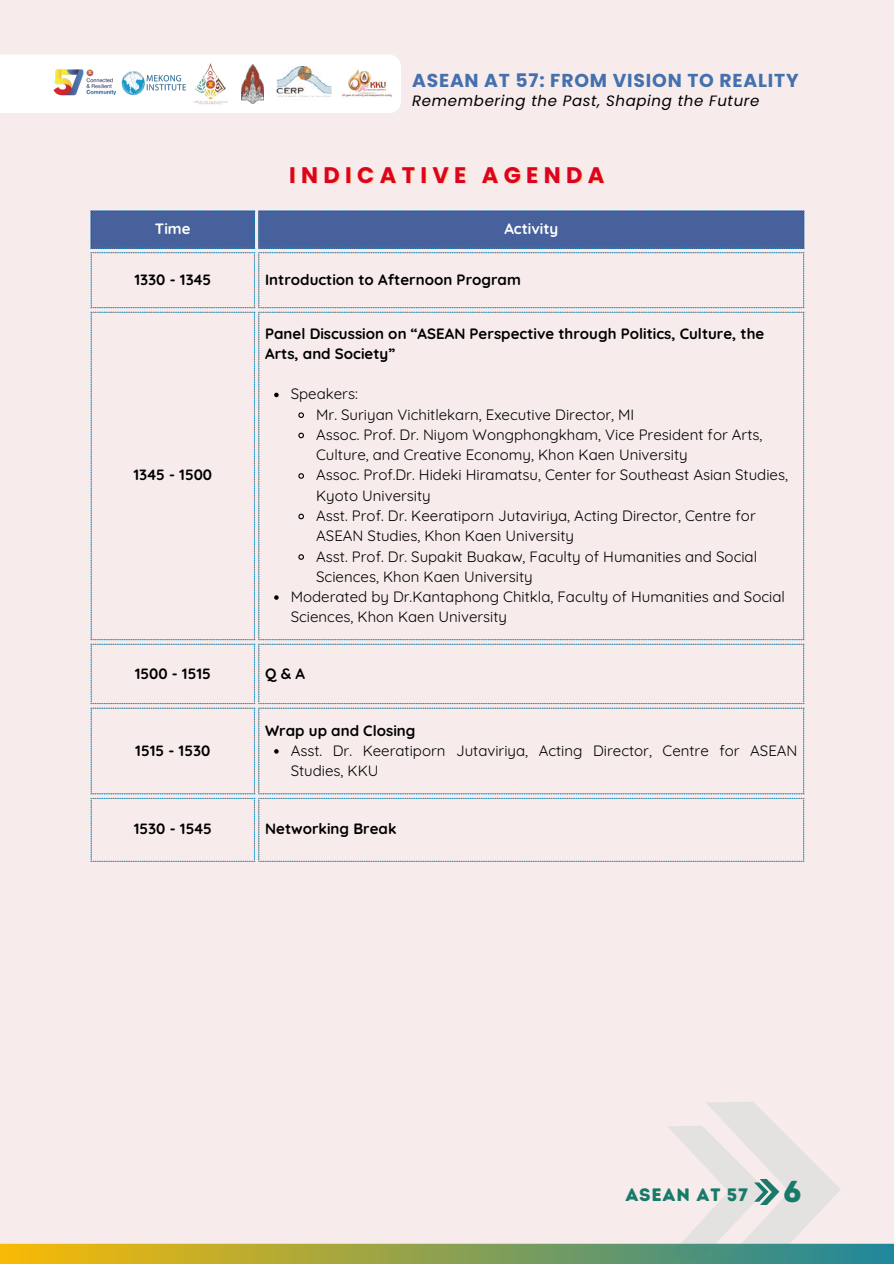
<style>
.page{position:relative;width:894px;height:1264px;background:#fff}
.page>*{position:absolute;margin:0;border:0;box-sizing:border-box;transform-origin:0 0}
.t1{font:700 22.5px "Poppins";letter-spacing:.24em;color:#de0222}
.t2{font:700 18.75px "Poppins";letter-spacing:.045em;color:#4471ad}
.t3{font:18px "Intro Rust Base";letter-spacing:.045em;color:#1a7a69}
.t4{font:15px/20.2px "Quicksand";color:#000}
.t5{font:700 15px/20.2px "Quicksand";color:#000}
.t6{font:italic 15px "Poppins";letter-spacing:.045em;color:#000}
.t7{font:700 15px "Quicksand";color:#fff}
.s1{font-size:30px}
</style>
<div class="page">
<div style="left:0;top:0;width:893px;height:1263px;background:#f7eceb"></div>
<div style="left:0;top:55px;width:401px;height:58px;background:#fff"></div>
<svg style="left:90px;top:306px;width:165px;height:555px"></svg>
<svg style="left:258px;top:306px;width:546px;height:555px"></svg>
<svg style="left:90px;top:210px;width:714px;height:96px"></svg>
<svg style="left:90px;top:314px;width:714px;height:324px"></svg>
<svg style="left:90px;top:646px;width:714px;height:55px"></svg>
<svg style="left:90px;top:709px;width:714px;height:83px"></svg>
<svg style="left:90px;top:800px;width:714px;height:59px"></svg>
<svg style="left:0;top:1243px;width:893px;height:20px;background:#a1a749"></svg>
<svg style="left:667px;top:1102px;width:173px;height:161px"></svg>
<img style="left:51px;top:59px;width:69px;height:48px">
<img style="left:193px;top:62px;width:35px;height:45px">
<img style="left:241px;top:65px;width:22px;height:39px">
<img style="left:120px;top:71px;width:69px;height:24px">
<img style="left:340px;top:69px;width:52px;height:31px">
<img style="left:276px;top:66px;width:55px;height:34px">
<p class="t2" style="left:412px;top:67px;width:388px">ASEAN AT 57: FROM VISION TO REALITY</p>
<p class="t6" style="left:412px;top:90px;width:349px">Remembering the Past, Shaping the Future</p>
<h1 class="t1" style="left:289px;top:160px;width:317px">INDICATIVE AGENDA</h1>
<p class="t7" style="left:155px;top:219px;width:37px">Time</p>
<p class="t7" style="left:504px;top:219px;width:55px">Activity</p>
<p class="t5" style="left:134px;top:269px;width:78px">1330 - 1345</p>
<p class="t5" style="left:265px;top:269px;width:257px">Introduction to Afternoon Program</p>
<p class="t5" style="left:133px;top:464px;width:80px">1345 - 1500</p>
<p class="t5" style="left:265px;top:323px;width:500px">Panel Discussion on “ASEAN Perspective through Politics, Culture, the<br>Arts, and Society”</p>
<p class="t4" style="left:290px;top:383px;width:69px">Speakers:</p>
<p class="t4" style="left:316px;top:404px;width:319px">Mr. Suriyan Vichitlekarn, Executive Director, MI</p>
<p class="t4" style="left:316px;top:424px;width:447px">Assoc. Prof. Dr. Niyom Wongphongkham, Vice President for Arts,</p>
<p class="t4" style="left:316px;top:444px;width:373px">Culture, and Creative Economy, Khon Kaen University</p>
<p class="t4" style="left:316px;top:464px;width:473px">Assoc. Prof.Dr. Hideki Hiramatsu, Center for Southeast Asian Studies,</p>
<p class="t4" style="left:316px;top:485px;width:116px">Kyoto University</p>
<p class="t4" style="left:316px;top:505px;width:441px">Asst. Prof. Dr. Keeratiporn Jutaviriya, Acting Director, Centre for</p>
<p class="t4" style="left:316px;top:525px;width:259px">ASEAN Studies, Khon Kaen University</p>
<p class="t4" style="left:316px;top:545px;width:442px">Asst. Prof. Dr. Supakit Buakaw, Faculty of Humanities and Social</p>
<p class="t4" style="left:316px;top:566px;width:218px">Sciences, Khon Kaen University</p>
<p class="t4" style="left:290px;top:586px;width:495px">Moderated by Dr.Kantaphong Chitkla, Faculty of Humanities and Social</p>
<p class="t4" style="left:290px;top:606px;width:218px">Sciences, Khon Kaen University</p>
<p class="t5" style="left:135px;top:662px;width:78px">1500 - 1515</p>
<p class="t5" style="left:265px;top:662px;width:41px">Q&amp;A</p>
<p class="t5" style="left:135px;top:740px;width:77px">1515 - 1530</p>
<p class="t5" style="left:265px;top:720px;width:152px">Wrap up and Closing</p>
<p class="t4" style="left:290px;top:740px;width:508px">Asst. Dr. Keeratiporn Jutaviriya, Acting Director, Centre for ASEAN<br>Studies, KKU</p>
<p class="t5" style="left:134px;top:818px;width:79px">1530 - 1545</p>
<p class="t5" style="left:265px;top:818px;width:133px">Networking Break</p>
<p class="t3" style="left:625px;top:1183px;width:178px">ASEAN AT 57 <span class="s1">6</span></p>
</div>
